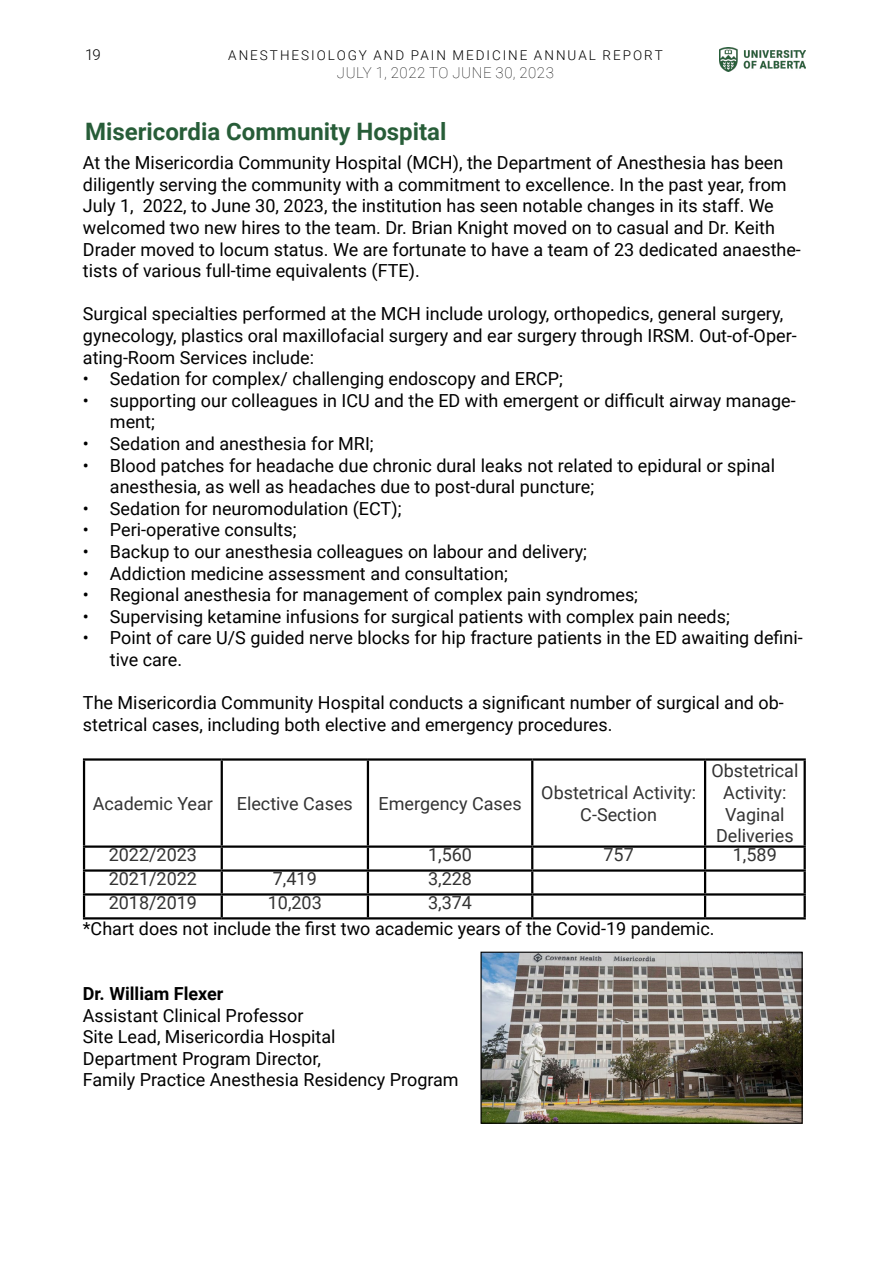
<style>
.page{position:relative;width:893px;height:1263px;background:#fff}
.page>*{position:absolute;margin:0;border:0;box-sizing:border-box;transform-origin:0 0}
.t1{font:700 24px "Roboto";color:#275d38}
.t2{font:18px/21.6px "Roboto";color:#000}
.t3{font:18px/21.6px "Roboto";color:#333;text-align:center}
.t4{font:700 18px "Roboto";color:#000}
.t5{font:100 15px "Roboto";letter-spacing:.035em;color:#000}
.t6{font:300 15px "Roboto";color:#000}
.t7{font:300 13.5px "Roboto";letter-spacing:.145em;color:#000}
</style>
<div class="page">
<img style="left:482px;top:954px;width:319px;height:168px">
<div style="left:480px;top:952px;width:323px;height:172px;border:1px solid #000"></div>
<img style="left:720px;top:48px;width:86px;height:24px">
<hr style="left:83px;top:758px;width:139px;height:3px;background:#000">
<hr style="left:222px;top:758px;width:146px;height:3px;background:#000">
<hr style="left:368px;top:758px;width:164px;height:3px;background:#000">
<hr style="left:532px;top:758px;width:173px;height:3px;background:#000">
<hr style="left:705px;top:758px;width:101px;height:3px;background:#000">
<hr style="left:83px;top:845px;width:139px;height:3px;background:#000">
<hr style="left:222px;top:845px;width:146px;height:3px;background:#000">
<hr style="left:368px;top:845px;width:164px;height:3px;background:#000">
<hr style="left:532px;top:845px;width:173px;height:3px;background:#000">
<hr style="left:705px;top:845px;width:101px;height:3px;background:#000">
<hr style="left:83px;top:869px;width:139px;height:3px;background:#000">
<hr style="left:222px;top:869px;width:146px;height:3px;background:#000">
<hr style="left:368px;top:869px;width:164px;height:3px;background:#000">
<hr style="left:532px;top:869px;width:173px;height:3px;background:#000">
<hr style="left:705px;top:869px;width:101px;height:3px;background:#000">
<hr style="left:83px;top:893px;width:139px;height:2px;background:#000">
<hr style="left:222px;top:893px;width:146px;height:2px;background:#000">
<hr style="left:368px;top:893px;width:164px;height:2px;background:#000">
<hr style="left:532px;top:893px;width:173px;height:2px;background:#000">
<hr style="left:705px;top:893px;width:101px;height:2px;background:#000">
<hr style="left:83px;top:917px;width:139px;height:2px;background:#000">
<hr style="left:222px;top:917px;width:146px;height:2px;background:#000">
<hr style="left:368px;top:917px;width:164px;height:2px;background:#000">
<hr style="left:532px;top:917px;width:173px;height:2px;background:#000">
<hr style="left:705px;top:917px;width:101px;height:2px;background:#000">
<hr style="left:83px;top:761px;width:2px;height:84px;background:#000">
<hr style="left:83px;top:848px;width:2px;height:21px;background:#000">
<hr style="left:83px;top:872px;width:2px;height:21px;background:#000">
<hr style="left:83px;top:895px;width:2px;height:22px;background:#000">
<hr style="left:221px;top:761px;width:2px;height:84px;background:#000">
<hr style="left:367px;top:761px;width:2px;height:84px;background:#000">
<hr style="left:531px;top:761px;width:2px;height:84px;background:#000">
<hr style="left:704px;top:761px;width:2px;height:84px;background:#000">
<hr style="left:803px;top:761px;width:3px;height:84px;background:#000">
<hr style="left:221px;top:848px;width:2px;height:21px;background:#000">
<hr style="left:367px;top:848px;width:2px;height:21px;background:#000">
<hr style="left:531px;top:848px;width:2px;height:21px;background:#000">
<hr style="left:704px;top:848px;width:2px;height:21px;background:#000">
<hr style="left:803px;top:848px;width:3px;height:21px;background:#000">
<hr style="left:221px;top:872px;width:2px;height:21px;background:#000">
<hr style="left:367px;top:872px;width:2px;height:21px;background:#000">
<hr style="left:531px;top:872px;width:2px;height:21px;background:#000">
<hr style="left:704px;top:872px;width:2px;height:21px;background:#000">
<hr style="left:803px;top:872px;width:3px;height:21px;background:#000">
<hr style="left:221px;top:895px;width:2px;height:22px;background:#000">
<hr style="left:367px;top:895px;width:2px;height:22px;background:#000">
<hr style="left:531px;top:895px;width:2px;height:22px;background:#000">
<hr style="left:704px;top:895px;width:2px;height:22px;background:#000">
<hr style="left:803px;top:895px;width:3px;height:22px;background:#000">
<p class="t6" style="left:85px;top:44px;width:17px">19</p>
<p class="t7" style="left:228px;top:45px;width:436px">ANESTHESIOLOGY AND PAIN MEDICINE ANNUAL REPORT</p>
<p class="t5" style="left:337px;top:62px;width:219px">JULY 1, 2022 TO JUNE 30, 2023</p>
<h1 class="t1" style="left:85px;top:114px;width:363px">Misericordia Community Hospital</h1>
<p class="t2" style="left:83px;top:151px;width:719px">At the Misericordia Community Hospital (MCH), the Department of Anesthesia has been diligently serving the community with a commitment to excellence. In the past year, from July 1, 2022, to June 30, 2023, the institution has seen notable changes in its staff. We welcomed two new hires to the team. Dr. Brian Knight moved on to casual and Dr. Keith Drader moved to locum status. We are fortunate to have a team of 23 dedicated anaesthe&shy;tists of various full-time equivalents (FTE).</p>
<p class="t2" style="left:83px;top:302px;width:715px">Surgical specialties performed at the MCH include urology, orthopedics, general surgery, gynecology, plastics oral maxillofacial surgery and ear surgery through IRSM. Out-of-Oper&shy;ating-Room Services include:</p>
<p class="t2" style="left:83px;top:367px;width:482px">• Sedation for complex/ challenging endoscopy and ERCP;</p>
<p class="t2" style="left:110px;top:389px;width:687px;text-indent:-27px">• supporting our colleagues in ICU and the ED with emergent or difficult airway manage&shy;ment;</p>
<p class="t2" style="left:83px;top:432px;width:292px">• Sedation and anesthesia for MRI;</p>
<p class="t2" style="left:110px;top:454px;width:667px;text-indent:-27px">• Blood patches for headache due chronic dural leaks not related to epidural or spinal anesthesia, as well as headaches due to post-dural puncture;</p>
<p class="t2" style="left:83px;top:497px;width:320px">• Sedation for neuromodulation (ECT);</p>
<p class="t2" style="left:83px;top:518px;width:215px">• Peri-operative consults;</p>
<p class="t2" style="left:83px;top:540px;width:506px">• Backup to our anesthesia colleagues on labour and delivery;</p>
<p class="t2" style="left:83px;top:562px;width:426px">• Addiction medicine assessment and consultation;</p>
<p class="t2" style="left:83px;top:583px;width:557px">• Regional anesthesia for management of complex pain syndromes;</p>
<p class="t2" style="left:83px;top:605px;width:648px">• Supervising ketamine infusions for surgical patients with complex pain needs;</p>
<p class="t2" style="left:110px;top:626px;width:694px;text-indent:-27px">• Point of care U/S guided nerve blocks for hip fracture patients in the ED awaiting defini&shy;tive care.</p>
<p class="t2" style="left:83px;top:691px;width:702px">The Misericordia Community Hospital conducts a significant number of surgical and ob&shy;stetrical cases, including both elective and emergency procedures.</p>
<p class="t3" style="left:93px;top:792px;width:122px">Academic Year</p>
<p class="t3" style="left:237px;top:792px;width:118px">Elective Cases</p>
<p class="t3" style="left:379px;top:792px;width:145px">Emergency Cases</p>
<p class="t3" style="left:541px;top:781px;width:156px">Obstetrical Activity:<br>C-Section</p>
<p class="t3" style="left:711px;top:759px;width:89px">Obstetrical<br>Activity:<br>Vaginal<br>Deliveries</p>
<p class="t3" style="left:109px;top:843px;width:90px">2022/2023</p>
<p class="t3" style="left:428px;top:843px;width:45px">1,560</p>
<p class="t3" style="left:603px;top:843px;width:32px">757</p>
<p class="t3" style="left:733px;top:843px;width:45px">1,589</p>
<p class="t3" style="left:109px;top:867px;width:90px">2021/2022</p>
<p class="t3" style="left:273px;top:867px;width:45px">7,419</p>
<p class="t3" style="left:428px;top:867px;width:45px">3,228</p>
<p class="t3" style="left:109px;top:891px;width:90px">2018/2019</p>
<p class="t3" style="left:268px;top:891px;width:56px">10,203</p>
<p class="t3" style="left:428px;top:891px;width:45px">3,374</p>
<p class="t2" style="left:83px;top:917px;width:633px">*Chart does not include the first two academic years of the Covid-19 pandemic.</p>
<p class="t4" style="left:83px;top:981px;width:142px">Dr. William Flexer</p>
<p class="t2" style="left:83px;top:1004px;width:377px">Assistant Clinical Professor<br>Site Lead, Misericordia Hospital<br>Department Program Director,<br>Family Practice Anesthesia Residency Program</p>
</div>
